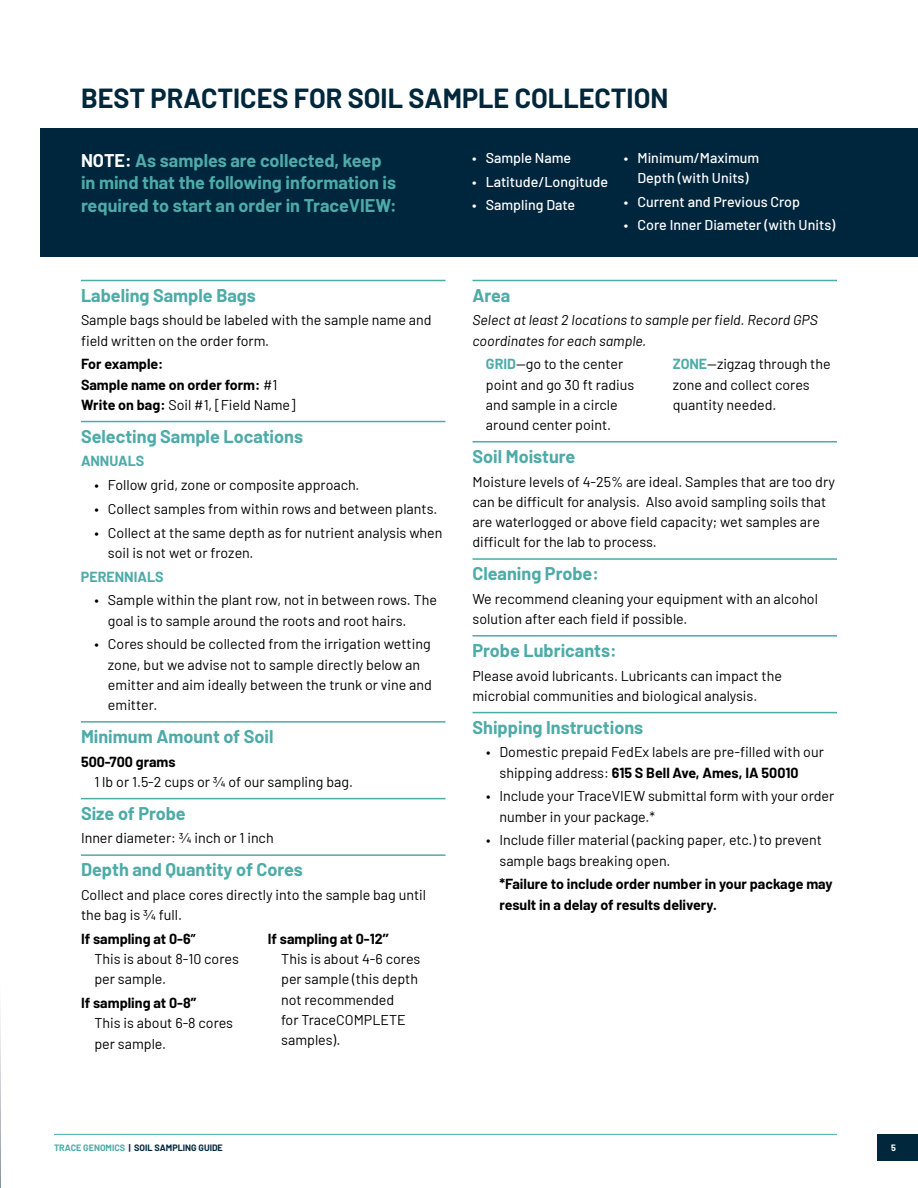
<style>
.page{position:relative;width:918px;height:1188px;background:#fff}
.page>*{position:absolute;margin:0;border:0;box-sizing:border-box;transform-origin:0 0}
.t1{font:700 27px "Barlow";color:#00273b}
.t2{font:700 18px/22.5px "Barlow";color:#4daba8}
.t3{font:14.25px/20.2px "Barlow";color:#000}
.t4{font:700 14.25px/20.2px "Barlow";color:#000}
.t5{font:500 14.25px/20.2px "Barlow";color:#fff;text-align:center}
.t6{font:italic 14.25px/20.2px "Barlow";color:#000}
.t7{font:700 14.25px "Barlow";color:#4daba8}
.t8{font:700 9px "Barlow";color:#00263d}
.t9{font:700 9px "Barlow";color:#fff}
.s1{color:#fff}
.s2{font-weight:400}
.s3{font-weight:700}
.s4{font-weight:600}
.s5{font-weight:700;color:#4daba8}
.s6{color:#4daba8}
</style>
<div class="page">
<svg style="left:0;top:1012px;width:1px;height:176px"></svg>
<div style="left:40px;top:128px;width:878px;height:128px;background:#00263d"></div>
<hr style="left:81px;top:280px;width:365px;height:1px;background:#4daba8">
<hr style="left:81px;top:421px;width:365px;height:1px;background:#4daba8">
<hr style="left:81px;top:721px;width:365px;height:2px;background:#4daba8">
<hr style="left:81px;top:798px;width:365px;height:1px;background:#4daba8">
<hr style="left:81px;top:854px;width:365px;height:2px;background:#4daba8">
<hr style="left:472px;top:280px;width:365px;height:1px;background:#4daba8">
<hr style="left:472px;top:441px;width:365px;height:2px;background:#4daba8">
<hr style="left:472px;top:558px;width:365px;height:2px;background:#4daba8">
<hr style="left:472px;top:635px;width:365px;height:2px;background:#4daba8">
<hr style="left:472px;top:712px;width:365px;height:1px;background:#4daba8">
<div style="left:878px;top:1134px;width:40px;height:27px;background:#00273b"></div>
<hr style="left:54px;top:1134px;width:783px;height:1px;background:#4daba8">
<h1 class="t1" style="left:81px;top:78px;width:589px">BEST PRACTICES FOR SOIL SAMPLE COLLECTION</h1>
<p class="t2" style="left:81px;top:147px;width:317px"><span class="s1">NOTE:</span> As samples are collected, keep in mind that the following information is required to start an order in TraceVIEW:</p>
<p class="t5" style="left:472px;top:146px;width:101px">• Sample Name</p>
<p class="t5" style="left:472px;top:170px;width:137px">• Latitude/Longitude</p>
<p class="t5" style="left:472px;top:194px;width:104px">• Sampling Date</p>
<p class="t5" style="left:624px;top:146px;width:137px">• Minimum/Maximum<br>Depth (with Units)</p>
<p class="t5" style="left:624px;top:190px;width:178px">• Current and Previous Crop</p>
<p class="t5" style="left:624px;top:214px;width:213px">• Core Inner Diameter (with Units)</p>
<p class="t2" style="left:81px;top:282px;width:176px">Labeling Sample Bags</p>
<p class="t3" style="left:81px;top:309px;width:352px">Sample bags should be labeled with the sample name and field written on the order form.</p>
<p class="t4" style="left:81px;top:353px;width:216px">For example:<br>Sample name on order form: <span class="s2">#1<br></span>Write on bag: <span class="s2">Soil #1, [Field Name]</span></p>
<p class="t2" style="left:81px;top:423px;width:224px">Selecting Sample Locations</p>
<p class="t7" style="left:81px;top:451px;width:65px">ANNUALS</p>
<p class="t3" style="left:94px;top:474px;width:267px">• Follow grid, zone or composite approach.</p>
<p class="t3" style="left:94px;top:497px;width:345px">• Collect samples from within rows and between plants.</p>
<p class="t3" style="left:108px;top:521px;width:336px;text-indent:-13px">• Collect at the same depth as for nutrient analysis when soil is not wet or frozen.</p>
<p class="t7" style="left:81px;top:566px;width:84px">PERENNIALS</p>
<p class="t3" style="left:108px;top:589px;width:331px;text-indent:-13px">• Sample within the plant row, not in between rows. The goal is to sample around the roots and root hairs.</p>
<p class="t3" style="left:108px;top:633px;width:325px;text-indent:-13px">• Cores should be collected from the irrigation wetting zone, but we advise not to sample directly below an emitter and aim ideally between the trunk or vine and emitter.</p>
<p class="t2" style="left:81px;top:724px;width:194px">Minimum Amount of Soil</p>
<p class="t4" style="left:81px;top:750px;width:96px">500-700 grams</p>
<p class="t3" style="left:94px;top:771px;width:260px">1 lb or 1.5-2 cups or ¾ of our sampling bag.</p>
<p class="t2" style="left:81px;top:801px;width:106px">Size of Probe</p>
<p class="t3" style="left:81px;top:827px;width:194px">Inner diameter: ¾ inch or 1 inch</p>
<p class="t2" style="left:81px;top:857px;width:224px">Depth and Quantity of Cores</p>
<p class="t3" style="left:81px;top:884px;width:347px">Collect and place cores directly into the sample bag until the bag is ¾ full.</p>
<p class="t3" style="left:94px;top:928px;width:146px;text-indent:-13px"><span class="s3">If sampling at 0-6</span><span class="s4">’’<br></span>This is about 8-10 cores per sample.</p>
<p class="t4" style="left:81px;top:992px;width:117px">If sampling at 0-8’’</p>
<p class="t3" style="left:94px;top:1012px;width:140px">This is about 6-8 cores per sample.</p>
<p class="t4" style="left:268px;top:928px;width:122px">If sampling at 0-12’’</p>
<p class="t3" style="left:281px;top:948px;width:141px">This is about 4-6 cores per sample (this depth not recommended<br>for TraceCOMPLETE samples).</p>
<p class="t2" style="left:472px;top:282px;width:39px">Area</p>
<p class="t6" style="left:472px;top:309px;width:347px">Select at least 2 locations to sample per field. Record GPS coordinates for each sample.</p>
<p class="t3" style="left:486px;top:353px;width:150px"><span class="s5">GRID</span>—go to the center point and go 30 ft radius and sample in a circle around center point.</p>
<p class="t3" style="left:673px;top:353px;width:159px"><span class="s5">ZONE</span>—zigzag through the zone and collect cores quantity needed.</p>
<p class="t2" style="left:472px;top:444px;width:104px">Soil Moisture</p>
<p class="t3" style="left:472px;top:470px;width:364px">Moisture levels of 4-25% are ideal. Samples that are too dry can be difficult for analysis. Also avoid sampling soils that are waterlogged or above field capacity; wet samples are difficult for the lab to process.</p>
<p class="t2" style="left:472px;top:561px;width:128px">Cleaning Probe:</p>
<p class="t3" style="left:472px;top:587px;width:347px">We recommend cleaning your equipment with an alcohol solution after each field if possible.</p>
<p class="t2" style="left:472px;top:638px;width:146px">Probe Lubricants:</p>
<p class="t3" style="left:472px;top:664px;width:311px">Please avoid lubricants. Lubricants can impact the microbial communities and biological analysis.</p>
<p class="t2" style="left:472px;top:714px;width:172px">Shipping Instructions</p>
<p class="t3" style="left:499px;top:741px;width:326px;text-indent:-13px">• Domestic prepaid FedEx labels are pre-filled with our shipping address: <span class="s3">615 S Bell Ave, Ames, IA 50010</span></p>
<p class="t3" style="left:499px;top:785px;width:336px;text-indent:-13px">• Include your TraceVIEW submittal form with your order number in your package.*</p>
<p class="t3" style="left:499px;top:829px;width:324px;text-indent:-13px">• Include filler material (packing paper, etc.) to prevent sample bags breaking open.</p>
<p class="t4" style="left:499px;top:873px;width:335px">*Failure to include order number in your package may result in a delay of results delivery.</p>
<p class="t8" style="left:54px;top:1141px;width:170px"><span class="s6">TRACE GENOMICS</span> | SOIL SAMPLING GUIDE</p>
<p class="t9" style="left:891px;top:1141px;width:6px">5</p>
</div>
